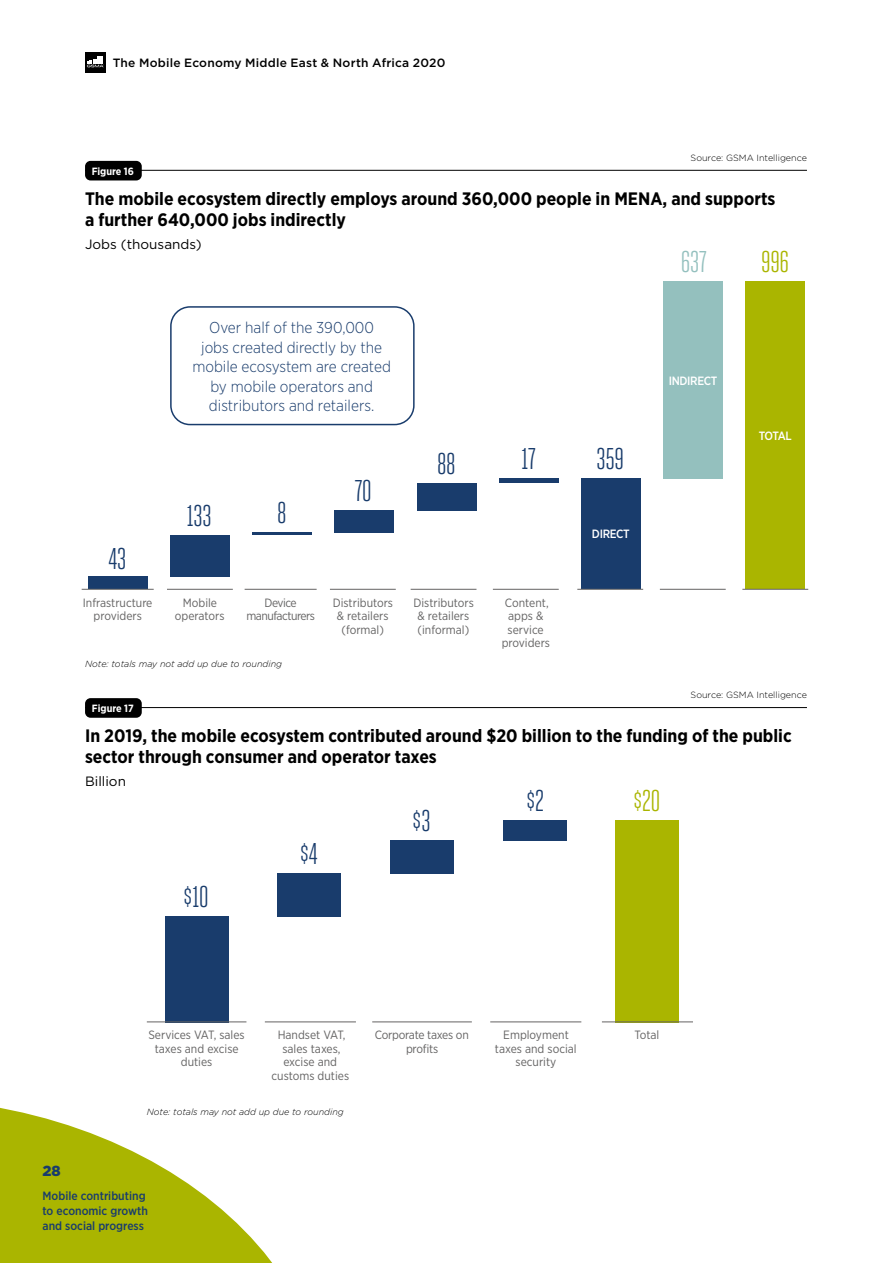
<style>
.page{position:relative;width:893px;height:1263px;background:#fff}
.page>*{position:absolute;margin:0;border:0;box-sizing:border-box;transform-origin:0 0}
.t1{font:30px "Heroic Condensed";letter-spacing:-.03em;color:#193c6c}
.t2{font:30px "Heroic Condensed";color:#aab500}
.t3{font:30px "Heroic Condensed";color:#94c0be}
.FIGURE_TITLE{font:700 18px/21px "Gotham Narrow";color:#000}
.BODY{font:300 15.75px/19.5px "Gotham Narrow";color:#193c6c;text-align:center}
.t4{font:900 14.55px "Gotham";color:#193c6c}
.FIGURE_DETAIL{font:13.5px "Gotham";color:#000}
.t5{font:12px/13.5px "Gotham Narrow";color:#646363;text-align:center}
.t6{font:500 12px/15px "Gotham Narrow";color:#193c6c}
.t7{font:500 12px "Gotham";letter-spacing:.02em;color:#000}
.t8{font:12px/13.5px "Gotham Narrow";letter-spacing:-.02em;color:#646363;text-align:center}
.t9{font:500 12px "Gotham Narrow";letter-spacing:-.03em;color:#fff}
.t10{font:12px/13.5px "Gotham Narrow";letter-spacing:-.04em;color:#646363;text-align:center}
.t11{font:700 10.5px "Gotham Narrow";color:#fff}
.t12{font:italic 300 9px "Gotham";color:#000}
.t13{font:300 9px "Gotham";color:#000}
</style>
<div class="page">
<hr style="left:85px;top:170px;width:722px;height:1px;background:#000">
<div style="left:85px;top:161px;width:57px;height:19px;background:#000;border-radius:6px"></div>
<hr style="left:85px;top:707px;width:722px;height:1px;background:#000">
<div style="left:85px;top:698px;width:57px;height:20px;background:#000;border-radius:6px"></div>
<div style="left:581px;top:478px;width:60px;height:111px;background:#193c6c"></div>
<div style="left:663px;top:282px;width:60px;height:197px;background:#94c0be"></div>
<div style="left:745px;top:282px;width:60px;height:307px;background:#aab500"></div>
<div style="left:499px;top:478px;width:59px;height:5px;background:#193c6c"></div>
<div style="left:417px;top:483px;width:59px;height:27px;background:#193c6c"></div>
<div style="left:335px;top:510px;width:59px;height:23px;background:#193c6c"></div>
<div style="left:170px;top:535px;width:60px;height:42px;background:#193c6c"></div>
<div style="left:88px;top:577px;width:59px;height:12px;background:#193c6c"></div>
<hr style="left:245px;top:589px;width:72px;height:1px;background:#646363">
<hr style="left:82px;top:589px;width:72px;height:1px;background:#646363">
<hr style="left:330px;top:589px;width:66px;height:1px;background:#646363">
<hr style="left:167px;top:589px;width:66px;height:1px;background:#646363">
<hr style="left:411px;top:589px;width:65px;height:1px;background:#646363">
<hr style="left:493px;top:589px;width:66px;height:1px;background:#646363">
<hr style="left:577px;top:589px;width:66px;height:1px;background:#646363">
<hr style="left:660px;top:589px;width:66px;height:1px;background:#646363">
<hr style="left:742px;top:589px;width:66px;height:1px;background:#646363">
<hr style="left:252px;top:533px;width:60px;height:2px;background:#193c6c">
<div style="left:170px;top:306px;width:245px;height:119px;border:2px solid #193c6c;border-radius:19px"></div>
<div style="left:616px;top:820px;width:63px;height:203px;background:#aab500"></div>
<div style="left:165px;top:917px;width:64px;height:106px;background:#193c6c"></div>
<div style="left:503px;top:820px;width:64px;height:21px;background:#193c6c"></div>
<div style="left:277px;top:874px;width:64px;height:43px;background:#193c6c"></div>
<div style="left:390px;top:841px;width:64px;height:33px;background:#193c6c"></div>
<hr style="left:372px;top:1021px;width:100px;height:1px;background:#646363">
<hr style="left:147px;top:1021px;width:99px;height:1px;background:#646363">
<hr style="left:490px;top:1021px;width:91px;height:1px;background:#646363">
<hr style="left:265px;top:1021px;width:91px;height:1px;background:#646363">
<hr style="left:602px;top:1021px;width:91px;height:1px;background:#646363">
<svg style="left:85px;top:52px;width:21px;height:21px"></svg>
<svg style="left:87px;top:59px;width:17px;height:8px"></svg>
<div style="left:97px;top:56px;width:6px;height:7px;background:#fff"></div>
<svg style="left:0;top:1107px;width:273px;height:156px"></svg>
<p class="t7" style="left:113px;top:55px;width:334px">The Mobile Economy Middle East &amp; North Africa 2020</p>
<p class="t11" style="left:92px;top:164px;width:44px">Figure 16</p>
<p class="t13" style="left:691px;top:152px;width:118px">Source: GSMA Intelligence</p>
<p class="FIGURE_TITLE" style="left:85px;top:188px;width:692px">The mobile ecosystem directly employs around 360,000 people in MENA, and supports a further 640,000 jobs indirectly</p>
<p class="FIGURE_DETAIL" style="left:85px;top:235px;width:118px">Jobs (thousands)</p>
<p class="t3" style="left:680px;top:246px;width:28px">637</p>
<p class="t2" style="left:761px;top:246px;width:30px">996</p>
<p class="t1" style="left:108px;top:542px;width:20px">43</p>
<p class="BODY" style="left:192px;top:317px;width:200px">Over half of the 390,000<br>jobs created directly by the mobile ecosystem are created by mobile operators and distributors and retailers.</p>
<p class="t1" style="left:186px;top:499px;width:27px">133</p>
<p class="t1" style="left:277px;top:497px;width:12px">8</p>
<p class="t1" style="left:354px;top:474px;width:19px">70</p>
<p class="t1" style="left:437px;top:447px;width:21px">88</p>
<p class="t1" style="left:521px;top:442px;width:16px">17</p>
<p class="t1" style="left:596px;top:442px;width:30px">359</p>
<p class="t9" style="left:592px;top:527px;width:39px">DIRECT</p>
<p class="t5" style="left:83px;top:595px;width:71px">Infrastructure providers</p>
<p class="t5" style="left:333px;top:595px;width:62px">Distributors &amp; retailers (formal)</p>
<p class="t5" style="left:175px;top:595px;width:51px">Mobile operators</p>
<p class="t5" style="left:413px;top:595px;width:62px">Distributors &amp; retailers (informal)</p>
<p class="t5" style="left:502px;top:595px;width:50px">Content, apps &amp; service providers</p>
<p class="t10" style="left:246px;top:595px;width:70px">Device manufacturers</p>
<p class="t12" style="left:85px;top:658px;width:198px">Note: totals may not add up due to rounding</p>
<p class="t11" style="left:92px;top:702px;width:43px">Figure 17</p>
<p class="t9" style="left:669px;top:373px;width:50px">INDIRECT</p>
<p class="t9" style="left:759px;top:428px;width:35px">TOTAL</p>
<p class="t13" style="left:691px;top:689px;width:118px">Source: GSMA Intelligence</p>
<p class="FIGURE_TITLE" style="left:85px;top:725px;width:708px">In 2019, the mobile ecosystem contributed around $20 billion to the funding of the public sector through consumer and operator taxes</p>
<p class="FIGURE_DETAIL" style="left:85px;top:772px;width:42px">Billion</p>
<p class="t1" style="left:183px;top:880px;width:27px">$10</p>
<p class="t1" style="left:299px;top:837px;width:20px">$4</p>
<p class="t1" style="left:412px;top:804px;width:21px">$3</p>
<p class="t1" style="left:526px;top:784px;width:20px">$2</p>
<p class="t2" style="left:633px;top:784px;width:29px">$20</p>
<p class="t5" style="left:148px;top:1028px;width:98px">Services VAT, sales taxes and excise duties</p>
<p class="t5" style="left:495px;top:1028px;width:83px">Employment taxes and social security</p>
<p class="t5" style="left:272px;top:1028px;width:79px">Handset VAT, sales taxes, excise and customs duties</p>
<p class="t5" style="left:634px;top:1028px;width:27px">Total</p>
<p class="t8" style="left:375px;top:1028px;width:96px">Corporate taxes on profits</p>
<p class="t4" style="left:43px;top:1161px;width:20px">28</p>
<p class="t12" style="left:147px;top:1106px;width:198px">Note: totals may not add up due to rounding</p>
<p class="t6" style="left:43px;top:1188px;width:107px">Mobile contributing to economic growth and social progress</p>
</div>
